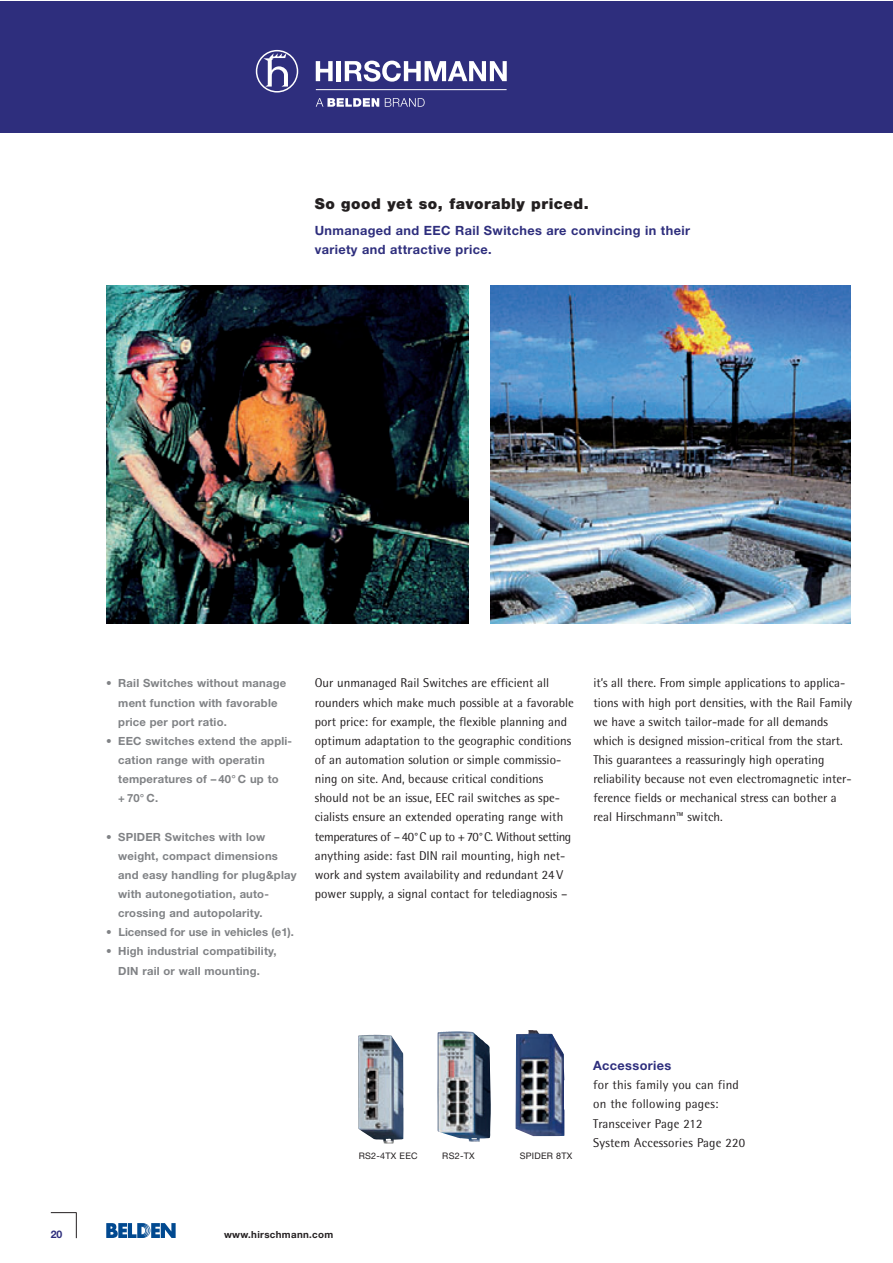
<style>
.page{position:relative;width:893px;height:1263px;background:#fff}
.page>*{position:absolute;margin:0;border:0;box-sizing:border-box;transform-origin:0 0}
.t1{font:900 15px "Helvetica Neue";letter-spacing:.035em;color:#231f20}
.t2{font:12.75px/19.2px "Rotis Semi Sans Pro";color:#231f20}
.t3{font:700 12.75px/19.2px "Helvetica Neue";letter-spacing:.03em;color:#2e2e7d}
.t4{font:700 11.25px/19.2px "Helvetica Neue";letter-spacing:.015em;color:#808285}
.t5{font:700 10.5px "Helvetica Neue";color:#2e2e7d}
.t6{font:700 9.75px "Helvetica Neue";letter-spacing:.035em;color:#231f20}
.t7{font:9px "Helvetica Neue";letter-spacing:.03em;color:#231f20}
</style>
<div class="page">
<svg style="left:106px;top:1223px;width:70px;height:15px"></svg>
<svg style="left:51px;top:1212px;width:26px;height:26px"></svg>
<div style="left:0;top:1px;width:893px;height:131px;background:#2e2e7d"></div>
<svg style="left:316px;top:98px;width:63px;height:9px"></svg>
<svg style="left:385px;top:98px;width:40px;height:9px"></svg>
<svg style="left:316px;top:61px;width:17px;height:20px"></svg>
<div style="left:336px;top:61px;width:5px;height:20px;background:#fff"></div>
<svg style="left:256px;top:50px;width:42px;height:43px"></svg>
<svg style="left:345px;top:61px;width:162px;height:21px"></svg>
<hr style="left:316px;top:89px;width:191px;height:1px;background:#fff">
<img style="left:490px;top:286px;width:361px;height:338px">
<img style="left:107px;top:286px;width:362px;height:338px">
<img style="left:515px;top:1030px;width:49px;height:106px">
<img style="left:358px;top:1035px;width:46px;height:109px">
<img style="left:437px;top:1031px;width:54px;height:111px">
<p class="t1" style="left:315px;top:198px;width:275px">So good yet so, favorably priced.</p>
<p class="t3" style="left:315px;top:222px;width:377px">Unmanaged and EEC Rail Switches are convincing in their variety and attractive price.</p>
<p class="t4" style="left:118px;top:675px;width:169px;text-indent:-12px">• Rail Switches without manage ment function with favorable price per port ratio.</p>
<p class="t4" style="left:118px;top:732px;width:175px;text-indent:-12px">• EEC switches extend the appli&shy;cation range with operatin temperatures of – 40° C up to<br>+ 70° C.</p>
<p class="t4" style="left:118px;top:828px;width:180px;text-indent:-12px">• SPIDER Switches with low weight, compact dimensions and easy handling for plug&amp;play with autonegotiation, auto&shy;crossing and autopolarity.</p>
<p class="t4" style="left:106px;top:924px;width:189px">• Licensed for use in vehicles (e1).</p>
<p class="t4" style="left:106px;top:943px;width:172px;text-align:center">• High industrial compatibility,<br>DIN rail or wall mounting.</p>
<p class="t2" style="left:315px;top:675px;width:261px">Our unmanaged Rail Switches are efficient all rounders which make much possible at a favorable port price: for example, the flexible planning and optimum adaptation to the geographic conditions of an automation solution or simple commissio&shy;ning on site. And, because critical conditions should not be an issue, EEC rail switches as spe&shy;cialists ensure an extended operating range with temperatures of –40°C up to +70°C. Without setting anything aside: fast DIN rail mounting, high net&shy;work and system availability and redundant 24 V power supply, a signal contact for telediagnosis –</p>
<p class="t2" style="left:593px;top:675px;width:260px">it’s all there. From simple applications to applica&shy;tions with high port densities, with the Rail Family we have a switch tailor-made for all demands which is designed mission-critical from the start.<br>This guarantees a reassuringly high operating reliability because not even electromagnetic inter&shy;ference fields or mechanical stress can bother a real Hirschmann™ switch.</p>
<p class="t7" style="left:359px;top:1153px;width:60px">RS2-4TX EEC</p>
<p class="t7" style="left:442px;top:1153px;width:34px">RS2-TX</p>
<p class="t7" style="left:520px;top:1153px;width:54px">SPIDER 8TX</p>
<p class="t3" style="left:593px;top:1057px;width:80px">Accessories</p>
<p class="t2" style="left:593px;top:1077px;width:153px">for this family you can find on the following pages:<br>Transceiver Page 212<br>System Accessories Page 220</p>
<p class="t5" style="left:51px;top:1230px;width:13px">20</p>
<p class="t6" style="left:224px;top:1231px;width:111px">www.hirschmann.com</p>
</div>
